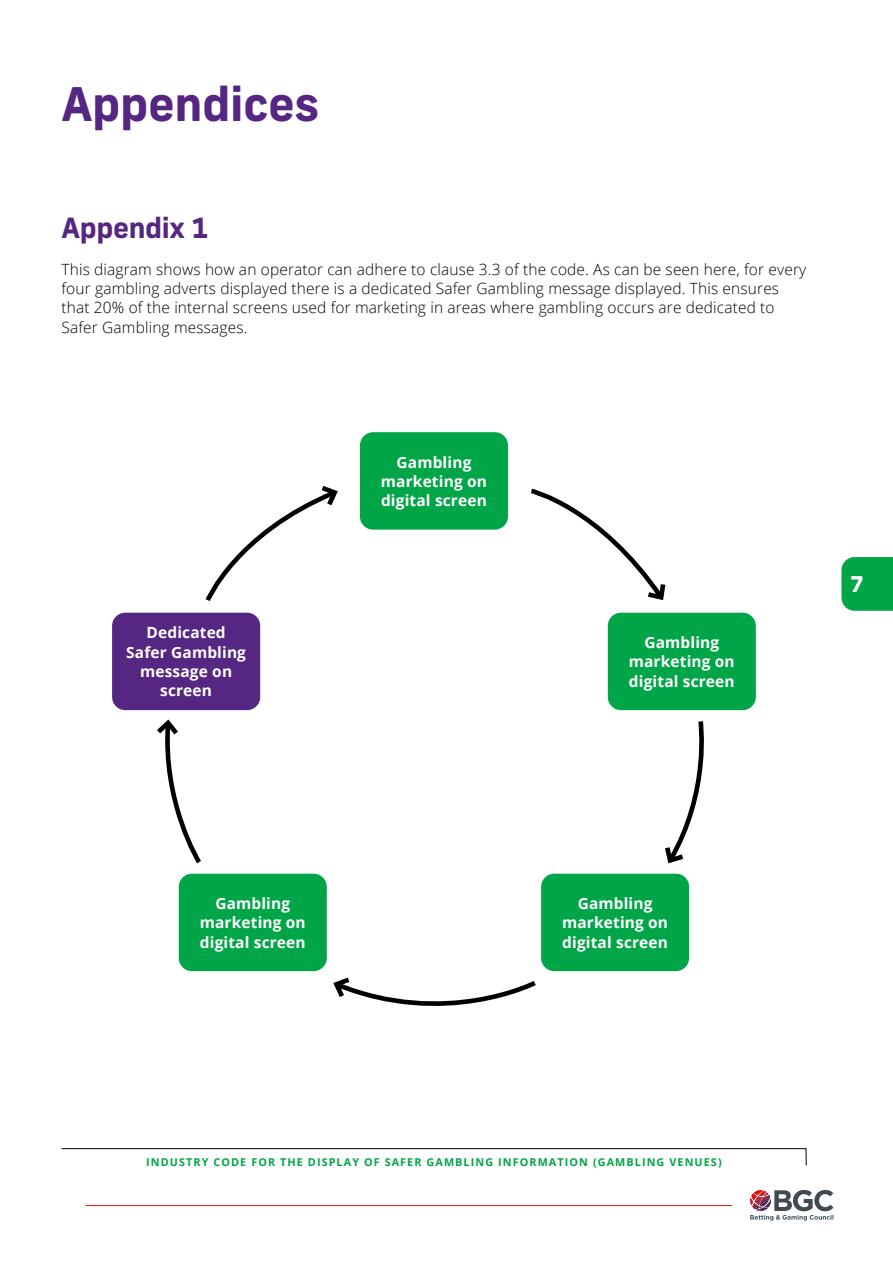
<style>
.page{position:relative;width:893px;height:1263px;background:#fff}
.page>*{position:absolute;margin:0;border:0;box-sizing:border-box;transform-origin:0 0}
.t1{font:700 46.35px "New Frank";letter-spacing:-.01em;color:#552682}
.t2{font:700 27.75px "New Frank";letter-spacing:-.015em;color:#552682}
.t3{font:800 21.6px "New Frank";color:#fff}
.t4{font:300 15.45px/19.4px "Open Sans";letter-spacing:.01em;color:#000}
.t5{font:700 15.45px/19.4px "Open Sans";letter-spacing:.01em;color:#fff;text-align:center}
.t6{font:700 10.8px "Open Sans";letter-spacing:.1em;color:#00a547}
</style>
<div class="page">
<hr style="left:85px;top:1205px;width:647px;height:1px;background:#e30d13">
<svg style="left:750px;top:1190px;width:83px;height:30px"></svg>
<div style="left:360px;top:432px;width:148px;height:98px;background:#00a547;border-radius:13px"></div>
<div style="left:112px;top:613px;width:148px;height:97px;background:#552682;border-radius:13px"></div>
<div style="left:608px;top:613px;width:148px;height:97px;background:#00a547;border-radius:13px"></div>
<div style="left:179px;top:874px;width:148px;height:97px;background:#00a547;border-radius:13px"></div>
<div style="left:541px;top:874px;width:148px;height:97px;background:#00a547;border-radius:13px"></div>
<svg style="left:205px;top:486px;width:133px;height:115px"></svg>
<svg style="left:157px;top:719px;width:44px;height:145px"></svg>
<svg style="left:333px;top:977px;width:203px;height:29px"></svg>
<svg style="left:531px;top:488px;width:135px;height:112px"></svg>
<svg style="left:665px;top:721px;width:39px;height:143px"></svg>
<svg style="left:841px;top:557px;width:52px;height:54px;background:#0aa84e"></svg>
<svg style="left:61px;top:1148px;width:746px;height:18px"></svg>
<h1 class="t1" style="left:62px;top:74px;width:259px">Appendices</h1>
<h2 class="t2" style="left:62px;top:210px;width:149px">Appendix 1</h2>
<p class="t4" style="left:62px;top:259px;width:746px">This diagram shows how an operator can adhere to clause 3.3 of the code. As can be seen here, for every four gambling adverts displayed there is a dedicated Safer Gambling message displayed. This ensures that 20% of the internal screens used for marketing in areas where gambling occurs are dedicated to Safer Gambling messages.</p>
<p class="t5" style="left:381px;top:452px;width:108px">Gambling marketing on digital screen</p>
<p class="t5" style="left:126px;top:623px;width:121px">Dedicated<br>Safer Gambling message on screen</p>
<p class="t5" style="left:629px;top:632px;width:108px">Gambling marketing on digital screen</p>
<h3 class="t3" style="left:850px;top:570px;width:15px">7</h3>
<p class="t5" style="left:200px;top:893px;width:108px">Gambling marketing on digital screen</p>
<p class="t5" style="left:562px;top:893px;width:108px">Gambling marketing on digital screen</p>
<p class="t6" style="left:146px;top:1154px;width:577px">INDUSTRY CODE FOR THE DISPLAY OF SAFER GAMBLING INFORMATION (GAMBLING VENUES)</p>
</div>
